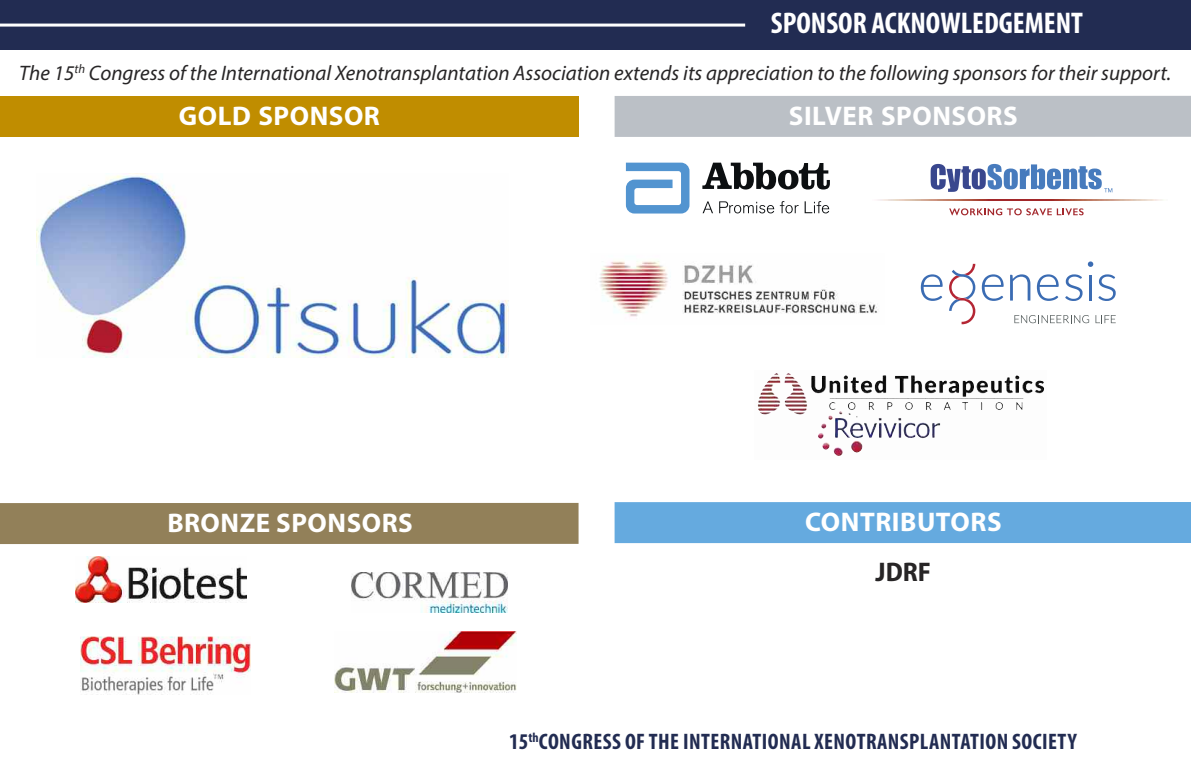
<style>
.page{position:relative;width:1191px;height:783px;background:#fff}
.page>*{position:absolute;margin:0;border:0;box-sizing:border-box;transform-origin:0 0}
.t1{font:700 condensed 30px "Myriad Pro";color:#fff}
.t2{font:700 27px "Myriad Pro";letter-spacing:.02em;color:#fff}
.t3{font:700 semi-condensed 27px "Myriad Pro";color:#272526}
.t4{font:700 condensed 22.5px "Myriad Pro";letter-spacing:.02em;color:#222c52}
.t5{font:italic 21px "Myriad Pro";color:#272526}
</style>
<div class="page">
<div style="left:0;top:0;width:1191px;height:50px;background:#222c52"></div>
<div style="left:0;top:96px;width:578px;height:41px;background:#c08d00"></div>
<img style="left:36px;top:173px;width:472px;height:184px">
<div style="left:0;top:503px;width:578px;height:41px;background:#928059"></div>
<div style="left:614px;top:502px;width:577px;height:41px;background:#65aadf"></div>
<div style="left:614px;top:96px;width:577px;height:41px;background:#bbc0c6"></div>
<hr style="left:0;top:24px;width:745px;height:3px;background:#fff">
<svg style="left:626px;top:163px;width:63px;height:50px"></svg>
<svg style="left:702px;top:201px;width:11px;height:12px"></svg>
<svg style="left:719px;top:201px;width:55px;height:12px"></svg>
<svg style="left:780px;top:201px;width:18px;height:12px"></svg>
<svg style="left:804px;top:201px;width:25px;height:12px"></svg>
<svg style="left:702px;top:163px;width:128px;height:26px"></svg>
<svg style="left:949px;top:208px;width:134px;height:7px"></svg>
<img style="left:878px;top:199px;width:285px;height:2px">
<svg style="left:930px;top:164px;width:182px;height:28px"></svg>
<svg style="left:1087px;top:261px;width:6px;height:6px"></svg>
<svg style="left:1014px;top:315px;width:75px;height:8px"></svg>
<svg style="left:1095px;top:315px;width:20px;height:8px"></svg>
<svg style="left:949px;top:264px;width:26px;height:60px"></svg>
<svg style="left:981px;top:274px;width:22px;height:27px"></svg>
<svg style="left:1010px;top:274px;width:20px;height:26px"></svg>
<svg style="left:1036px;top:274px;width:22px;height:27px"></svg>
<svg style="left:1065px;top:274px;width:17px;height:27px"></svg>
<hr style="left:1089px;top:275px;width:2px;height:25px;background:#3b6cb3">
<svg style="left:1098px;top:274px;width:17px;height:27px"></svg>
<svg style="left:920px;top:274px;width:22px;height:27px"></svg>
<img style="left:599px;top:261px;width:278px;height:56px">
<img style="left:757px;top:380px;width:287px;height:76px">
<img style="left:770px;top:373px;width:250px;height:21px">
<img style="left:76px;top:556px;width:171px;height:46px">
<img style="left:352px;top:572px;width:156px;height:40px">
<img style="left:81px;top:636px;width:169px;height:58px">
<img style="left:334px;top:631px;width:182px;height:61px">
<h1 class="t1" style="left:771px;top:13px;width:313px">SPONSOR ACKNOWLEDGEMENT</h1>
<p class="t5" style="left:19px;top:65px;width:1153px">The 15<sup>th</sup> Congress of the International Xenotransplantation Association extends its appreciation to the following sponsors for their support.</p>
<p class="t2" style="left:179px;top:106px;width:202px">GOLD SPONSOR</p>
<p class="t2" style="left:789px;top:105px;width:230px">SILVER SPONSORS</p>
<p class="t2" style="left:167px;top:512px;width:247px">BRONZE SPONSORS</p>
<p class="t2" style="left:805px;top:511px;width:198px">CONTRIBUTORS</p>
<p class="t3" style="left:875px;top:561px;width:57px">JDRF</p>
<p class="t4" style="left:509px;top:733px;width:569px">15<sup>TH</sup>CONGRESS OFTHE INTERNATIONAL XENOTRANSPLANTATION SOCIETY</p>
</div>
